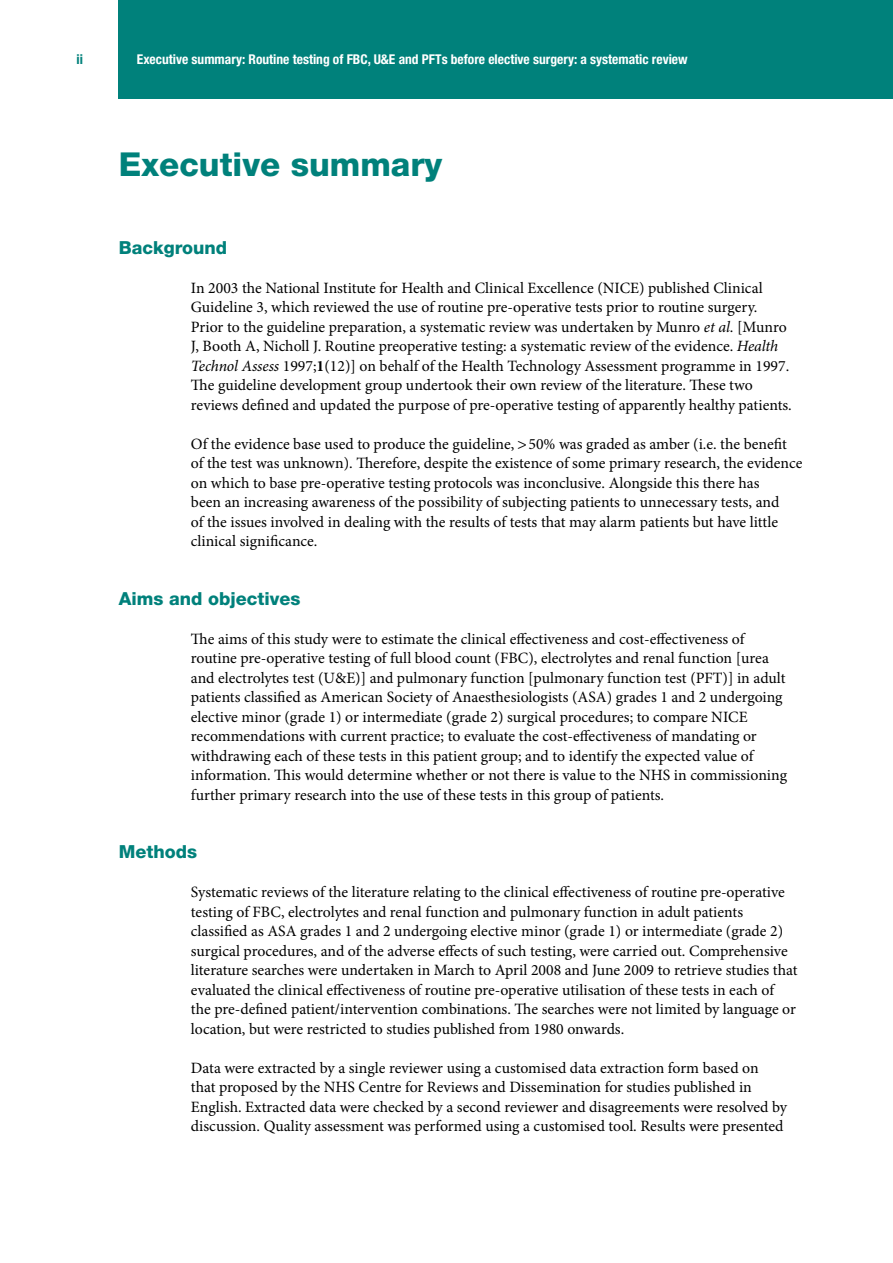
<style>
.page{position:relative;width:893px;height:1263px;background:#fff}
.page>*{position:absolute;margin:0;border:0;box-sizing:border-box;transform-origin:0 0}
.t1{font:800 33px "Helvetica Neue LT Pro";color:#00817b}
.t2{font:800 18px "Helvetica Neue LT Pro";color:#00817b}
.t3{font:15.75px/19.5px "Minion Pro";color:#000}
.t4{font:700 condensed 13.5px "Helvetica Neue LT Pro";color:#fff}
.t5{font:700 condensed 13.5px "Helvetica Neue LT Pro";color:#00817b}
.s1{font-style:italic}
.s2{font-weight:700}
</style>
<div class="page">
<div style="left:119px;top:0;width:774px;height:99px;background:#00817b"></div>
<p class="t5" style="left:76px;top:51px;width:8px">ii</p>
<p class="t4" style="left:137px;top:51px;width:552px">Executive summary: Routine testing of FBC, U&amp;E and PFTs before elective surgery: a systematic review</p>
<h1 class="t1" style="left:119px;top:144px;width:325px">Executive summary</h1>
<p class="t2" style="left:119px;top:236px;width:110px">Background</p>
<p class="t3" style="left:191px;top:278px;width:602px">In 2003 the National Institute for Health and Clinical Excellence (NICE) published Clinical Guideline 3, which reviewed the use of routine pre-operative tests prior to routine surgery.<br>Prior to the guideline preparation, a systematic review was undertaken by Munro <span class="s1">et al</span>. [Munro J, Booth A, Nicholl J. Routine preoperative testing: a systematic review of the evidence. <span class="s1">Health Technol Assess</span> 1997;<span class="s2">1</span>(12)] on behalf of the Health Technology Assessment programme in 1997.<br>The guideline development group undertook their own review of the literature. These two reviews defined and updated the purpose of pre-operative testing of apparently healthy patients.</p>
<p class="t3" style="left:191px;top:434px;width:613px">Of the evidence base used to produce the guideline, 50% was graded as amber (i.e. the benefit of the test was unknown). Therefore, despite the existence of some primary research, the evidence on which to base pre-operative testing protocols was inconclusive. Alongside this there has<br>been an increasing awareness of the possibility of subjecting patients to unnecessary tests, and<br>of the issues involved in dealing with the results of tests that may alarm patients but have little clinical significance.</p>
<p class="t2" style="left:119px;top:587px;width:183px">Aims and objectives</p>
<p class="t3" style="left:191px;top:629px;width:598px">The aims of this study were to estimate the clinical effectiveness and cost-effectiveness of routine pre-operative testing of full blood count (FBC), electrolytes and renal function [urea and electrolytes test (U&amp;E)] and pulmonary function [pulmonary function test (PFT)] in adult patients classified as American Society of Anaesthesiologists (ASA) grades 1 and 2 undergoing elective minor (grade 1) or intermediate (grade 2) surgical procedures; to compare NICE recommendations with current practice; to evaluate the cost-effectiveness of mandating or withdrawing each of these tests in this patient group; and to identify the expected value of information. This would determine whether or not there is value to the NHS in commissioning further primary research into the use of these tests in this group of patients.</p>
<p class="t2" style="left:119px;top:841px;width:80px">Methods</p>
<p class="t3" style="left:191px;top:882px;width:608px">Systematic reviews of the literature relating to the clinical effectiveness of routine pre-operative testing of FBC, electrolytes and renal function and pulmonary function in adult patients classified as ASA grades 1 and 2 undergoing elective minor (grade 1) or intermediate (grade 2) surgical procedures, and of the adverse effects of such testing, were carried out. Comprehensive literature searches were undertaken in March to April 2008 and June 2009 to retrieve studies that evaluated the clinical effectiveness of routine pre-operative utilisation of these tests in each of the pre-defined patient/intervention combinations. The searches were not limited by language or location, but were restricted to studies published from 1980 onwards.</p>
<p class="t3" style="left:191px;top:1058px;width:598px">Data were extracted by a single reviewer using a customised data extraction form based on that proposed by the NHS Centre for Reviews and Dissemination for studies published in English. Extracted data were checked by a second reviewer and disagreements were resolved by discussion. Quality assessment was performed using a customised tool. Results were presented</p>
</div>
